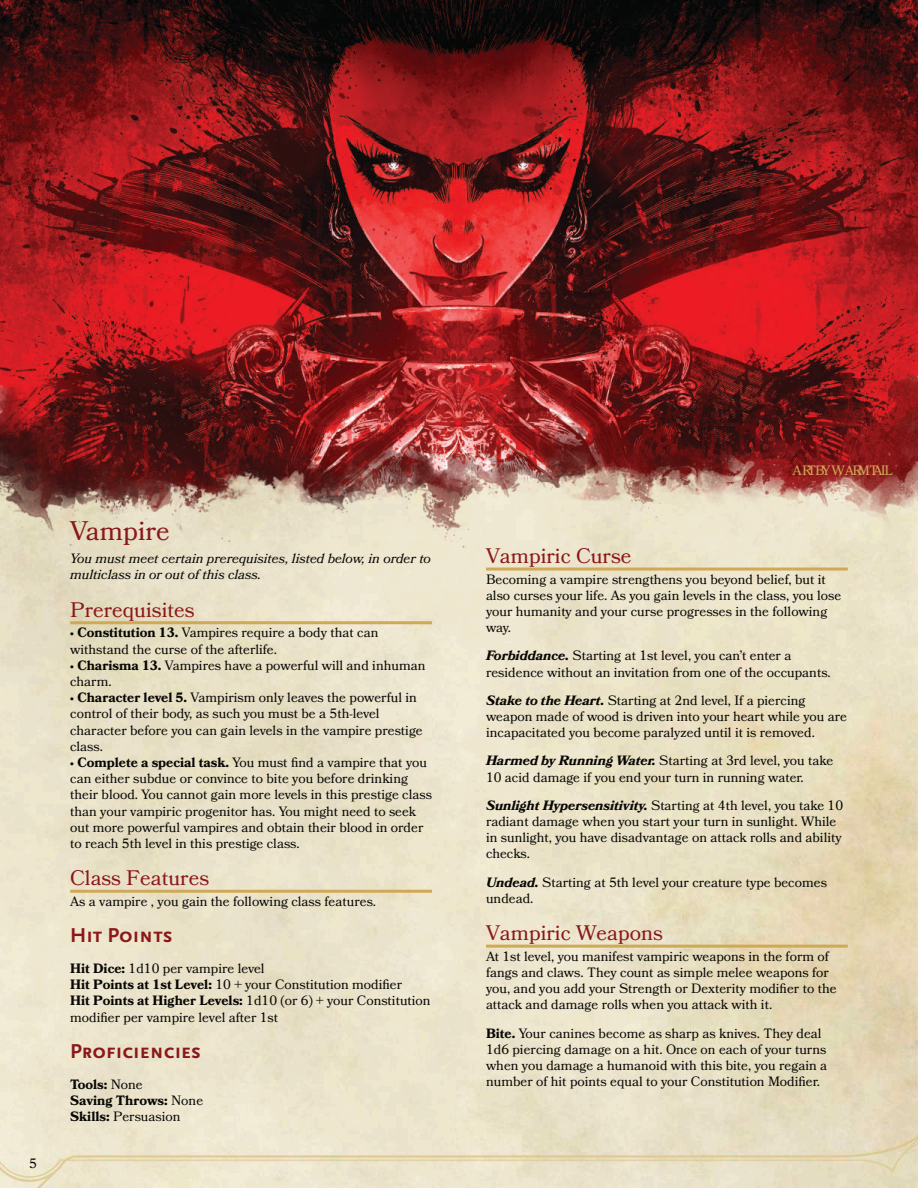
<style>
.page{position:relative;width:918px;height:1188px;background:#fff}
.page>*{position:absolute;margin:0;border:0;box-sizing:border-box;transform-origin:0 0}
.t1{font:26.85px "Bookmania";color:#8a171a}
.t2{font:21px "Bookmania";color:#8b171a}
.t3{font:700 21px "Scala Sans Caps";color:#8b171a}
.t4{font:13.5px/16.2px "Bookmania";color:#080704}
.t5{font:italic 13.5px/16.2px "Bookmania";color:#080704}
.t6{font:700 13.5px/16.2px "Bookmania";color:#080704}
.t7{font:13.5px "Bookinsanity";color:#cfa955}
.s1{font-weight:700}
.s2{font-weight:400}
.s3{font-weight:700;font-style:italic}
</style>
<div class="page">
<img style="left:0;top:516px;width:918px;height:32px">
<img style="left:0;top:0;width:918px;height:516px">
<hr style="left:377px;top:621px;width:55px;height:3px;background:#cfa955">
<hr style="left:70px;top:621px;width:307px;height:3px;background:#cfa955">
<hr style="left:377px;top:890px;width:55px;height:3px;background:#cfa955">
<hr style="left:70px;top:890px;width:307px;height:3px;background:#cfa955">
<hr style="left:793px;top:568px;width:55px;height:3px;background:#cfa955">
<hr style="left:486px;top:568px;width:307px;height:3px;background:#cfa955">
<hr style="left:793px;top:945px;width:55px;height:3px;background:#cfa955">
<hr style="left:486px;top:945px;width:307px;height:3px;background:#cfa955">
<p class="t4" style="left:29px;top:1156px;width:9px">5</p>
<h1 class="t1" style="left:70px;top:519px;width:101px">Vampire</h1>
<p class="t5" style="left:70px;top:552px;width:362px">You must meet certain prerequisites, listed below, in order to multiclass in or out of this class.</p>
<h2 class="t2" style="left:70px;top:601px;width:126px">Prerequisites</h2>
<p class="t4" style="left:70px;top:626px;width:310px">• <span class="s1">Constitution 13.</span> Vampires require a body that can withstand the curse of the afterlife.</p>
<p class="t4" style="left:70px;top:658px;width:357px">• <span class="s1">Charisma 13.</span> Vampires have a powerful will and inhuman charm.</p>
<p class="t4" style="left:70px;top:691px;width:354px">• <span class="s1">Character level 5.</span> Vampirism only leaves the powerful in control of their body, as such you must be a 5th-level character before you can gain levels in the vampire prestige class.</p>
<p class="t4" style="left:70px;top:755px;width:363px">• <span class="s1">Complete a special task.</span> You must find a vampire that you can either subdue or convince to bite you before drinking their blood. You cannot gain more levels in this prestige class than your vampiric progenitor has. You might need to seek out more powerful vampires and obtain their blood in order to reach 5th level in this prestige class.</p>
<h2 class="t2" style="left:70px;top:869px;width:140px">Class Features</h2>
<p class="t4" style="left:70px;top:894px;width:307px">As a vampire , you gain the following class features.</p>
<h2 class="t3" style="left:70px;top:923px;width:104px">Hit Points</h2>
<p class="t4" style="left:70px;top:962px;width:362px"><span class="s1">Hit Dice:</span> 1d10 per vampire level<br><span class="s1">Hit Points at 1st Level:</span> 10 + your Constitution modifier<br><span class="s1">Hit Points at Higher Levels:</span> 1d10 (or 6) + your Constitution modifier per vampire level after 1st</p>
<h2 class="t3" style="left:70px;top:1039px;width:132px">Proficiencies</h2>
<p class="t6" style="left:70px;top:1077px;width:135px">Tools: <span class="s2">None<br></span>Saving Throws: <span class="s2">None<br></span>Skills: <span class="s2">Persuasion</span></p>
<p class="t7" style="left:793px;top:465px;width:97px">ART BY WARMTAIL</p>
<h2 class="t2" style="left:486px;top:547px;width:147px">Vampiric Curse</h2>
<p class="t4" style="left:486px;top:572px;width:357px">Becoming a vampire strengthens you beyond belief, but it also curses your life. As you gain levels in the class, you lose your humanity and your curse progresses in the following way.</p>
<p class="t4" style="left:486px;top:649px;width:346px"><span class="s3">Forbiddance.</span> Starting at 1st level, you can’t enter a residence without an invitation from one of the occupants.</p>
<p class="t4" style="left:486px;top:693px;width:363px"><span class="s3">Stake to the Heart.</span> Starting at 2nd level, If a piercing weapon made of wood is driven into your heart while you are incapacitated you become paralyzed until it is removed.</p>
<p class="t4" style="left:486px;top:754px;width:349px"><span class="s3">Harmed by Running Water.</span> Starting at 3rd level, you take<br>10 acid damage if you end your turn in running water.</p>
<p class="t4" style="left:486px;top:798px;width:359px"><span class="s3">Sunlight Hypersensitivity.</span> Starting at 4th level, you take 10 radiant damage when you start your turn in sunlight. While in sunlight, you have disadvantage on attack rolls and ability checks.</p>
<p class="t4" style="left:486px;top:875px;width:343px"><span class="s3">Undead.</span> Starting at 5th level your creature type becomes undead.</p>
<h2 class="t2" style="left:486px;top:924px;width:178px">Vampiric Weapons</h2>
<p class="t4" style="left:486px;top:949px;width:352px">At 1st level, you manifest vampiric weapons in the form of fangs and claws. They count as simple melee weapons for you, and you add your Strength or Dexterity modifier to the attack and damage rolls when you attack with it.</p>
<p class="t4" style="left:486px;top:1026px;width:343px"><span class="s1">Bite.</span> Your canines become as sharp as knives. They deal 1d6 piercing damage on a hit. Once on each of your turns when you damage a humanoid with this bite, you regain a number of hit points equal to your Constitution Modifier.</p>
</div>
